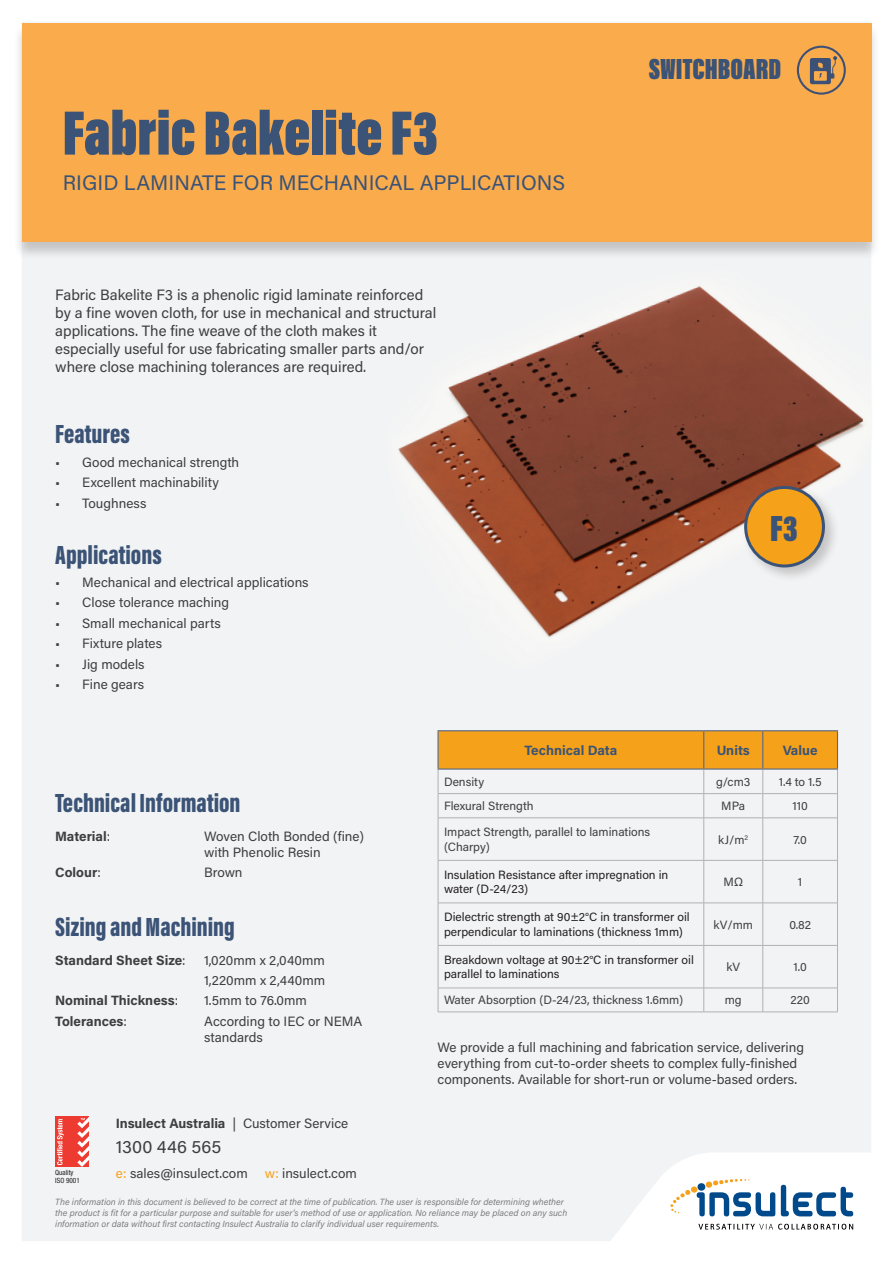
<style>
.page{position:relative;width:893px;height:1263px;background:#fff}
.page>*{position:absolute;margin:0;border:0;box-sizing:border-box;transform-origin:0 0}
.t1{font:900 64.5px "Acumin Pro Extra Cond";color:#3b5376}
.t2{font:900 37.5px "Acumin Pro Extra Cond";color:#3b5376}
.t3{font:900 30px "Acumin Pro Extra Cond";color:#3b5376}
.t4{font:900 27px "Acumin Pro Extra Cond";color:#3b5376}
.t5{font:21px "Acumin Pro";color:#3b5376}
.t6{font:18px "Acumin Pro";letter-spacing:.005em;color:#3e3e3f}
.t7{font:15px/18px "Acumin Pro";color:#3e3e3f}
.t8{font:13.5px/16.2px "Acumin Pro";color:#3e3e3f}
.t9{font:700 13.5px "Acumin Pro";color:#3e3e3f}
.t10{font:700 13.5px "Acumin Pro";color:#3b5376}
.t11{font:12px/14.4px "Acumin Pro";color:#231f20}
.t12{font:12px/14.4px "Acumin Pro";color:#3e3e3f}
.t13{font:italic 9px/10.8px "Acumin Pro";color:#7a7c7f}
.t14{font:condensed 7.2px/8.7px "Helvetica Neue";color:#231f20}
.s1{font-weight:400}
.s2{color:#f5a11a}
</style>
<div class="page">
<div style="left:22px;top:22px;width:849px;height:1219px;background:#f2f3f4"></div>
<img style="left:387px;top:260px;width:484px;height:505px">
<svg style="left:603px;top:1152px;width:268px;height:89px"></svg>
<div style="left:13px;top:23px;width:867px;height:237px;background:#231f20;opacity:.22"></div>
<div style="left:22px;top:23px;width:849px;height:219px;background:#faac4d"></div>
<div style="left:797px;top:46px;width:49px;height:49px;border:2px solid #3d5075;border-radius:50%"></div>
<svg style="left:810px;top:58px;width:21px;height:26px"></svg>
<svg style="left:819px;top:73px;width:3px;height:6px"></svg>
<svg style="left:829px;top:56px;width:8px;height:23px"></svg>
<div style="left:55px;top:1116px;width:34px;height:51px;background:#ee3b32"></div>
<svg style="left:57px;top:1119px;width:7px;height:46px"></svg>
<svg style="left:77px;top:1117px;width:12px;height:50px"></svg>
<div style="left:741px;top:483px;width:99px;height:99px;background:#231f20;opacity:.22"></div>
<div style="left:746px;top:487px;width:77px;height:79px;background:#f5a11a;border-radius:50%"></div>
<div style="left:744px;top:486px;width:81px;height:81px;border:3px solid #3b5376;border-radius:50%"></div>
<svg style="left:438px;top:731px;width:400px;height:86px"></svg>
<hr style="left:438px;top:817px;width:266px;height:1px;background:#b0b1b5">
<hr style="left:438px;top:818px;width:1px;height:42px;background:#b0b1b5">
<hr style="left:704px;top:817px;width:59px;height:1px;background:#b0b1b5">
<hr style="left:703px;top:818px;width:1px;height:42px;background:#b0b1b5">
<hr style="left:763px;top:817px;width:75px;height:1px;background:#b0b1b5">
<hr style="left:762px;top:818px;width:1px;height:42px;background:#b0b1b5">
<hr style="left:837px;top:818px;width:1px;height:42px;background:#b0b1b5">
<hr style="left:438px;top:860px;width:266px;height:1px;background:#b0b1b5">
<hr style="left:438px;top:860px;width:1px;height:43px;background:#b0b1b5">
<hr style="left:704px;top:860px;width:59px;height:1px;background:#b0b1b5">
<hr style="left:703px;top:860px;width:1px;height:43px;background:#b0b1b5">
<hr style="left:763px;top:860px;width:75px;height:1px;background:#b0b1b5">
<hr style="left:762px;top:860px;width:1px;height:43px;background:#b0b1b5">
<hr style="left:837px;top:860px;width:1px;height:43px;background:#b0b1b5">
<hr style="left:438px;top:903px;width:266px;height:1px;background:#b0b1b5">
<hr style="left:438px;top:903px;width:1px;height:42px;background:#b0b1b5">
<hr style="left:704px;top:903px;width:59px;height:1px;background:#b0b1b5">
<hr style="left:703px;top:903px;width:1px;height:42px;background:#b0b1b5">
<hr style="left:763px;top:903px;width:75px;height:1px;background:#b0b1b5">
<hr style="left:762px;top:903px;width:1px;height:42px;background:#b0b1b5">
<hr style="left:837px;top:903px;width:1px;height:42px;background:#b0b1b5">
<hr style="left:438px;top:945px;width:266px;height:1px;background:#b0b1b5">
<hr style="left:438px;top:945px;width:1px;height:43px;background:#b0b1b5">
<hr style="left:704px;top:945px;width:59px;height:1px;background:#b0b1b5">
<hr style="left:703px;top:945px;width:1px;height:43px;background:#b0b1b5">
<hr style="left:763px;top:945px;width:75px;height:1px;background:#b0b1b5">
<hr style="left:762px;top:945px;width:1px;height:43px;background:#b0b1b5">
<hr style="left:837px;top:945px;width:1px;height:43px;background:#b0b1b5">
<hr style="left:438px;top:988px;width:266px;height:1px;background:#b0b1b5">
<svg style="left:438px;top:988px;width:1px;height:24px"></svg>
<hr style="left:704px;top:988px;width:59px;height:1px;background:#b0b1b5">
<svg style="left:703px;top:988px;width:1px;height:24px"></svg>
<hr style="left:763px;top:988px;width:75px;height:1px;background:#b0b1b5">
<svg style="left:762px;top:988px;width:1px;height:24px"></svg>
<svg style="left:837px;top:989px;width:1px;height:23px"></svg>
<hr style="left:438px;top:1012px;width:266px;height:1px;background:#b0b1b5">
<hr style="left:704px;top:1012px;width:59px;height:1px;background:#b0b1b5">
<hr style="left:763px;top:1012px;width:75px;height:1px;background:#b0b1b5">
<hr style="left:437px;top:730px;width:267px;height:1px;background:#586787">
<hr style="left:437px;top:731px;width:2px;height:37px;background:#586787">
<hr style="left:704px;top:730px;width:59px;height:1px;background:#586787">
<hr style="left:703px;top:731px;width:1px;height:37px;background:#586787">
<hr style="left:763px;top:730px;width:75px;height:1px;background:#586787">
<hr style="left:762px;top:731px;width:1px;height:37px;background:#586787">
<hr style="left:837px;top:731px;width:1px;height:37px;background:#586787">
<hr style="left:437px;top:768px;width:267px;height:2px;background:#586787">
<hr style="left:704px;top:768px;width:59px;height:2px;background:#586787">
<hr style="left:763px;top:768px;width:75px;height:2px;background:#586787">
<p class="t1" style="left:63px;top:94px;width:377px">Fabric Bakelite F3</p>
<p class="t5" style="left:63px;top:168px;width:504px">RIGID LAMINATE FOR MECHANICAL APPLICATIONS</p>
<p class="t7" style="left:55px;top:285px;width:382px">Fabric Bakelite F3 is a phenolic rigid laminate reinforced by a fine woven cloth, for use in mechanical and structural applications. The fine weave of the cloth makes it especially useful for use fabricating smaller parts and/or where close machining tolerances are required.</p>
<p class="t4" style="left:55px;top:417px;width:76px">Features</p>
<p class="t8" style="left:55px;top:453px;width:185px">• Good mechanical strength</p>
<p class="t8" style="left:55px;top:474px;width:165px">• Excellent machinability</p>
<p class="t8" style="left:55px;top:494px;width:93px">• Toughness</p>
<p class="t4" style="left:55px;top:538px;width:108px">Applications</p>
<p class="t8" style="left:55px;top:573px;width:255px">• Mechanical and electrical applications</p>
<p class="t8" style="left:55px;top:594px;width:175px">• Close tolerance maching</p>
<p class="t8" style="left:55px;top:614px;width:167px">• Small mechanical parts</p>
<p class="t8" style="left:55px;top:635px;width:108px">• Fixture plates</p>
<p class="t8" style="left:55px;top:655px;width:91px">• Jig models</p>
<p class="t8" style="left:55px;top:676px;width:90px">• Fine gears</p>
<p class="t3" style="left:649px;top:51px;width:134px">SWITCHBOARD</p>
<p class="t2" style="left:770px;top:505px;width:29px">F3</p>
<p class="t4" style="left:55px;top:787px;width:187px">Technical Information</p>
<p class="t9" style="left:55px;top:826px;width:56px">Material<span class="s1">:</span></p>
<p class="t8" style="left:204px;top:827px;width:161px">Woven Cloth Bonded (fine) with Phenolic Resin</p>
<p class="t9" style="left:55px;top:863px;width:47px">Colour<span class="s1">:</span></p>
<p class="t8" style="left:204px;top:864px;width:40px">Brown</p>
<p class="t4" style="left:55px;top:910px;width:181px">Sizing and Machining</p>
<p class="t9" style="left:55px;top:950px;width:132px">Standard Sheet Size<span class="s1">:</span></p>
<p class="t8" style="left:204px;top:951px;width:122px">1,020mm x 2,040mm</p>
<p class="t8" style="left:204px;top:971px;width:123px">1,220mm x 2,440mm</p>
<p class="t9" style="left:55px;top:991px;width:124px">Nominal Thickness<span class="s1">:</span></p>
<p class="t8" style="left:204px;top:992px;width:104px">1.5mm to 76.0mm</p>
<p class="t9" style="left:55px;top:1012px;width:73px">Tolerances<span class="s1">:</span></p>
<p class="t8" style="left:204px;top:1012px;width:160px">According to IEC or NEMA standards</p>
<p class="t9" style="left:116px;top:1113px;width:234px">Insulect Australia <span class="s1">| Customer Service</span></p>
<p class="t6" style="left:116px;top:1134px;width:107px">1300 446 565</p>
<p class="t10" style="left:525px;top:741px;width:94px">Technical Data</p>
<p class="t10" style="left:717px;top:741px;width:35px">Units</p>
<p class="t10" style="left:783px;top:741px;width:36px">Value</p>
<p class="t12" style="left:444px;top:774px;width:42px">Density</p>
<p class="t12" style="left:716px;top:774px;width:36px">g/cm3</p>
<p class="t12" style="left:779px;top:774px;width:44px">1.4 to 1.5</p>
<p class="t12" style="left:444px;top:798px;width:91px">Flexural Strength</p>
<p class="t12" style="left:721px;top:798px;width:26px">MPa</p>
<p class="t12" style="left:792px;top:798px;width:17px">110</p>
<p class="t12" style="left:444px;top:824px;width:208px">Impact Strength, parallel to laminations (Charpy)</p>
<p class="t12" style="left:718px;top:832px;width:31px">kJ/m<sup>2</sup></p>
<p class="t12" style="left:793px;top:832px;width:15px">7.0</p>
<p class="t11" style="left:444px;top:867px;width:226px">Insulation Resistance after impregnation in water (D-24/23)</p>
<p class="t12" style="left:724px;top:874px;width:21px">MΩ</p>
<p class="t12" style="left:798px;top:874px;width:6px">1</p>
<p class="t11" style="left:444px;top:909px;width:247px">Dielectric strength at 90±2°C in transformer oil perpendicular to laminations (thickness 1mm)</p>
<p class="t12" style="left:714px;top:917px;width:41px">kV/mm</p>
<p class="t12" style="left:789px;top:917px;width:23px">0.82</p>
<p class="t11" style="left:444px;top:952px;width:251px">Breakdown voltage at 90±2°C in transformer oil parallel to laminations</p>
<p class="t12" style="left:726px;top:959px;width:15px">kV</p>
<p class="t12" style="left:794px;top:959px;width:15px">1.0</p>
<p class="t12" style="left:444px;top:992px;width:241px">Water Absorption (D-24/23, thickness 1.6mm)</p>
<p class="t12" style="left:725px;top:992px;width:18px">mg</p>
<p class="t12" style="left:790px;top:992px;width:21px">220</p>
<p class="t8" style="left:437px;top:1038px;width:368px">We provide a full machining and fabrication service, delivering everything from cut-to-order sheets to complex fully-finished components. Available for short-run or volume-based orders.</p>
<p class="t14" style="left:55px;top:1168px;width:26px">Quality<br>ISO 9001</p>
<p class="t8" style="left:116px;top:1165px;width:133px"><span class="s2">e:</span> sales@insulect.com</p>
<p class="t8" style="left:265px;top:1165px;width:94px"><span class="s2">w:</span> insulect.com</p>
<p class="t13" style="left:55px;top:1196px;width:514px">The information in this document is believed to be correct at the time of publication. The user is responsible for determining whether the product is fit for a particular purpose and suitable for user’s method of use or application. No reliance may be placed on any such information or data without first contacting Insulect Australia to clarify individual user requirements.</p>
</div>
